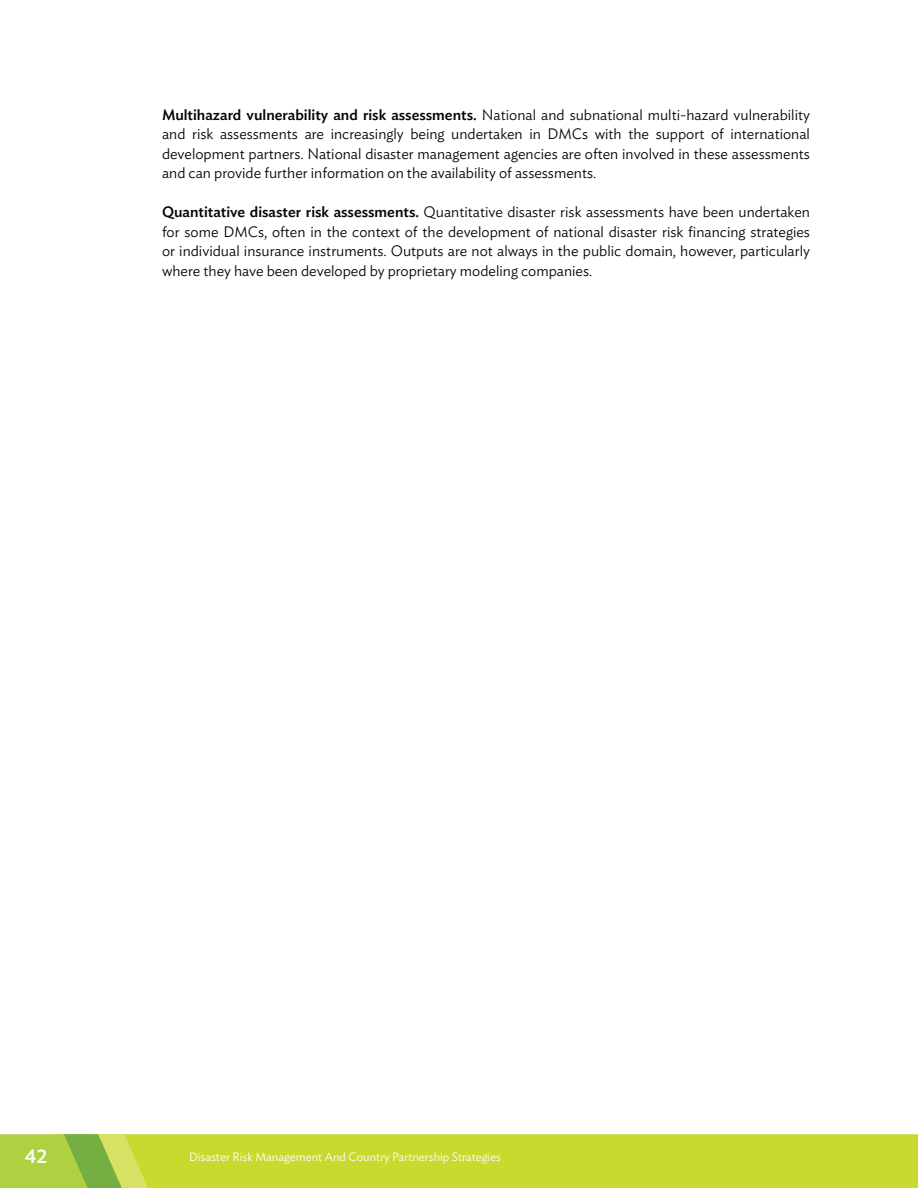
<style>
.page{position:relative;width:918px;height:1188px;background:#fff}
.page>*{position:absolute;margin:0;border:0;box-sizing:border-box;transform-origin:0 0}
.t1{font:500 19.5px "Ideal Sans";color:#fff}
.t2{font:300 15px/19.5px "Ideal Sans";color:#040503;text-align:justify}
.t3{font:300 12px "Ideal Sans";color:#fff}
.s1{font-weight:500}
</style>
<div class="page">
<div style="left:213px;top:1134px;width:705px;height:54px;background:#c8da2e"></div>
<svg style="left:0;top:1134px;width:213px;height:54px;background:#b3d03f"></svg>
<p class="t2" style="left:162px;top:104px;width:650px"><span class="s1">Multihazard vulnerability and risk assessments.</span> National and subnational multi-hazard vulnerability and risk assessments are increasingly being undertaken in DMCs with the support of international development partners. National disaster management agencies are often involved in these assessments and can provide further information on the availability of assessments.</p>
<p class="t2" style="left:162px;top:201px;width:650px"><span class="s1">Quantitative disaster risk assessments.</span> Quantitative disaster risk assessments have been undertaken for some DMCs, often in the context of the development of national disaster risk financing strategies or individual insurance instruments. Outputs are not always in the public domain, however, particularly where they have been developed by proprietary modeling companies.</p>
<h1 class="t1" style="left:25px;top:1141px;width:24px">42</h1>
<p class="t3" style="left:189px;top:1147px;width:313px">Disaster Risk Management And Country Partnership Strategies</p>
</div>
